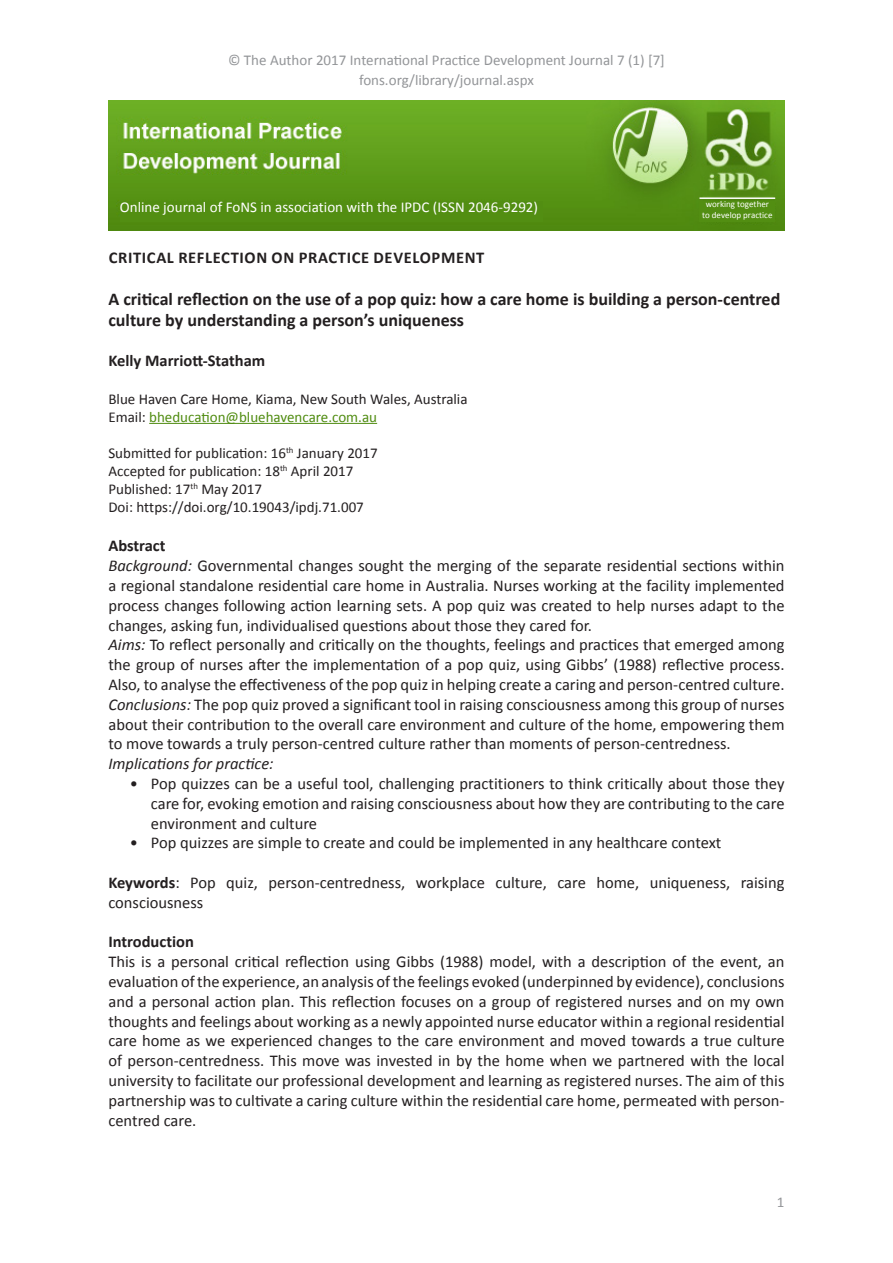
<style>
.page{position:relative;width:893px;height:1263px;background:#fff}
.page>*{position:absolute;margin:0;border:0;box-sizing:border-box;transform-origin:0 0}
.Paper_Title{font:700 18px/21.6px "Calibri";color:#231f20}
.Body{font:16.5px/19.8px "Calibri";color:#231f20;text-align:justify}
.PAPER_TYPE{font:700 16.5px "Calibri";letter-spacing:.04em;color:#231f20}
.Body-2{font:italic 16.5px "Calibri";color:#231f20}
.Author_Name{font:700 16.5px "Calibri";color:#231f20}
.Xhead_1{font:700 16.5px "Calibri";color:#231f20}
.Submit_accept{font:15px/18px "Calibri";color:#231f20}
.Page_number{font:15px "Calibri";color:#939598}
.t1{font:15px "Calibri";color:#fff}
.Workplace{font:15px "Calibri";color:#231f20}
.Workplace-2{font:15px "Calibri";color:#508c11}
.t2{font:9px/10.5px "Calibri";color:#fff;text-align:center}
.s1{color:#231f20}
.s2{font-style:italic}
.s3{font-weight:700}
</style>
<div class="page">
<hr style="left:149px;top:423px;width:228px;height:1px;background:#508c11">
<img style="left:108px;top:101px;width:676px;height:129px">
<div style="left:699px;top:201px;width:76px;height:21px;background:#528e12"></div>
<hr style="left:699px;top:197px;width:76px;height:2px;background:#fff">
<div style="left:120px;top:201px;width:422px;height:21px;background:#528e12"></div>
<p class="Page_number" style="left:228px;top:51px;width:438px">© The Author 2017 International Practice Development Journal 7 (1) [7]</p>
<p class="Page_number" style="left:359px;top:71px;width:176px">fons.org/library/journal.aspx</p>
<p class="t1" style="left:120px;top:198px;width:420px">Online journal of FoNS in association with the IPDC (ISSN 2046-9292)</p>
<p class="t2" style="left:702px;top:199px;width:72px">working together to develop practice</p>
<p class="PAPER_TYPE" style="left:109px;top:247px;width:377px">CRITICAL REFLECTION ON PRACTICE DEVELOPMENT</p>
<p class="Paper_Title" style="left:108px;top:288px;width:673px">A critical reflection on the use of a pop quiz: how a care home is building a person-centred culture by understanding a person’s uniqueness</p>
<p class="Author_Name" style="left:108px;top:350px;width:158px">Kelly Marriott-Statham</p>
<p class="Workplace" style="left:108px;top:389px;width:361px">Blue Haven Care Home, Kiama, New South Wales, Australia</p>
<p class="Workplace-2" style="left:108px;top:407px;width:270px"><span class="s1">Email:</span> bheducation@bluehavencare.com.au</p>
<p class="Submit_accept" style="left:108px;top:444px;width:271px">Submitted for publication: 16<sup>th</sup> January 2017<br>Accepted for publication: 18<sup>th</sup> April 2017<br>Published: 17<sup>th</sup> May 2017<br>Doi: https://doi.org/10.19043/ipdj.71.007</p>
<p class="Xhead_1" style="left:108px;top:535px;width:59px">Abstract</p>
<p class="Body" style="left:108px;top:556px;width:678px"><span class="s2">Background:</span> Governmental changes sought the merging of the separate residential sections within a regional standalone residential care home in Australia. Nurses working at the facility implemented process changes following action learning sets. A pop quiz was created to help nurses adapt to the changes, asking fun, individualised questions about those they cared for.</p>
<p class="Body" style="left:108px;top:635px;width:678px"><span class="s2">Aims:</span> To reflect personally and critically on the thoughts, feelings and practices that emerged among the group of nurses after the implementation of a pop quiz, using Gibbs’ (1988) reflective process.<br>Also, to analyse the effectiveness of the pop quiz in helping create a caring and person-centred culture.</p>
<p class="Body" style="left:108px;top:694px;width:678px"><span class="s2">Conclusions:</span> The pop quiz proved a significant tool in raising consciousness among this group of nurses about their contribution to the overall care environment and culture of the home, empowering them to move towards a truly person-centred culture rather than moments of person-centredness.</p>
<p class="Body-2" style="left:108px;top:752px;width:167px">Implications for practice:</p>
<p class="Body" style="left:151px;top:774px;width:635px;text-indent:-21px">• Pop quizzes can be a useful tool, challenging practitioners to think critically about those they care for, evoking emotion and raising consciousness about how they are contributing to the care environment and culture</p>
<p class="Body" style="left:130px;top:833px;width:593px">• Pop quizzes are simple to create and could be implemented in any healthcare context</p>
<p class="Body" style="left:108px;top:873px;width:678px"><span class="s3">Keywords</span>: Pop quiz, person-centredness, workplace culture, care home, uniqueness, raising consciousness</p>
<p class="Xhead_1" style="left:108px;top:931px;width:87px">Introduction</p>
<p class="Body" style="left:108px;top:952px;width:678px">This is a personal critical reflection using Gibbs (1988) model, with a description of the event, an evaluation of the experience, an analysis of the feelings evoked (underpinned by evidence), conclusions and a personal action plan. This reflection focuses on a group of registered nurses and on my own thoughts and feelings about working as a newly appointed nurse educator within a regional residential care home as we experienced changes to the care environment and moved towards a true culture of person-centredness. This move was invested in by the home when we partnered with the local university to facilitate our professional development and learning as registered nurses. The aim of this partnership was to cultivate a caring culture within the residential care home, permeated with person&shy;centred care.</p>
<p class="Page_number" style="left:777px;top:1193px;width:9px">1</p>
</div>
